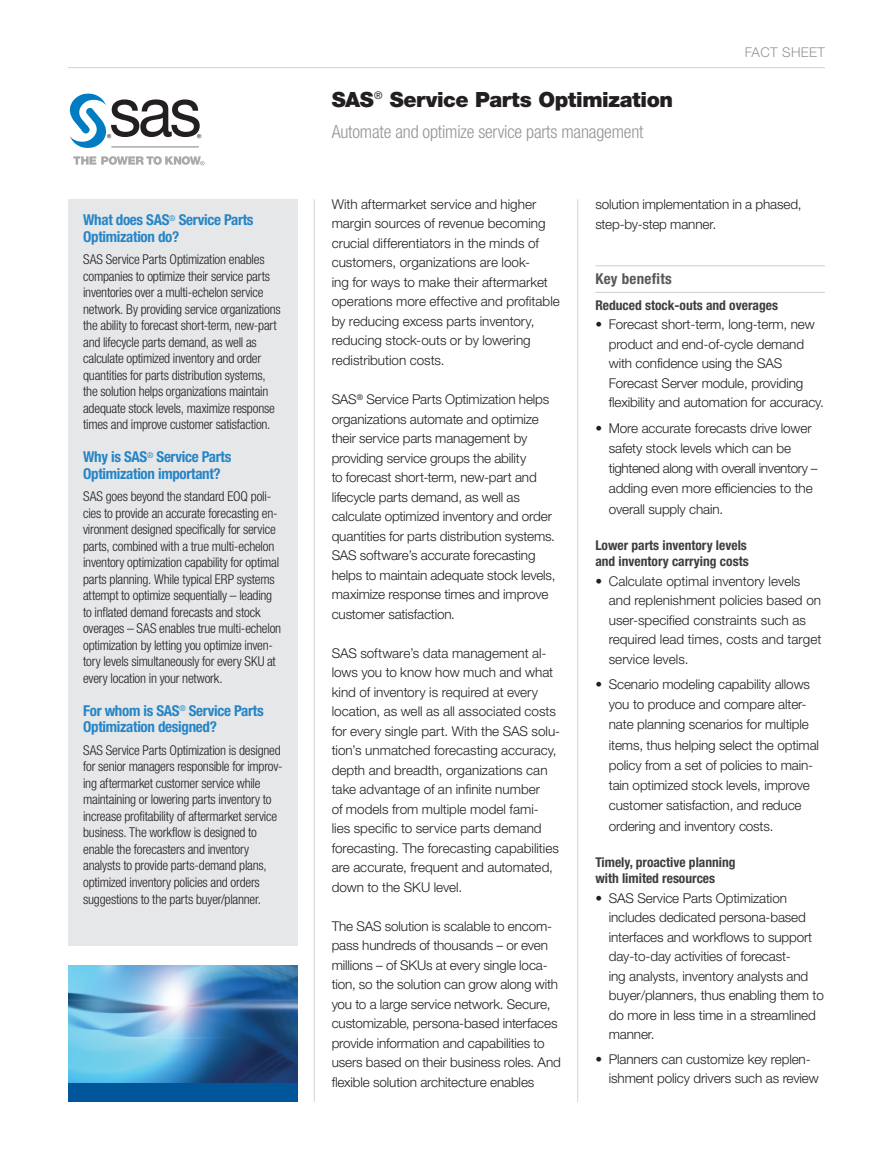
<style>
.page{position:relative;width:893px;height:1170px;background:#fff}
.page>*{position:absolute;margin:0;border:0;box-sizing:border-box;transform-origin:0 0}
.Headline__Page_1{font:900 21px "Helvetica Neue LT Std";letter-spacing:-.02em;color:#231f20}
.kicker_after_Headl{font:300 condensed 18px "Helvetica Neue LT Std";letter-spacing:-.01em;color:#939598}
.Sidebar_Subhd_1__Blu{font:700 condensed 15px/16.5px "Helvetica Neue LT Std";letter-spacing:-.02em;color:#2585c6}
.Subhd1__body_black{font:700 condensed 15px "Helvetica Neue LT Std";letter-spacing:.02em;color:#57585a}
.Body{font:300 13.5px/19.5px "Helvetica Neue LT Std";letter-spacing:-.01em;color:#231f20}
.Sidebar_body_text{font:300 condensed 13.5px/16.5px "Helvetica Neue LT Std";letter-spacing:-.015em;color:#231f20}
.Bullet_lists__Body{font:300 13.5px/19.5px "Helvetica Neue LT Std";letter-spacing:-.01em;color:#231f20}
.Bullet_lists__LastBu{font:300 13.5px/20.2px "Helvetica Neue LT Std";letter-spacing:-.01em;color:#231f20}
.Subhd2__Body{font:700 condensed 13.5px/16.5px "Helvetica Neue LT Std";color:#3e3e3f}
.t1{font:300 13.5px "Helvetica Neue LT Std";letter-spacing:.02em;color:#939598}
</style>
<div class="page">
<hr style="left:68px;top:67px;width:757px;height:1px;background:#d1d2d4">
<hr style="left:314px;top:199px;width:1px;height:902px;background:#d1d2d4">
<hr style="left:577px;top:199px;width:1px;height:902px;background:#d1d2d4">
<div style="left:68px;top:199px;width:230px;height:746px;background:#e6e7e9"></div>
<img style="left:68px;top:965px;width:230px;height:117px">
<div style="left:68px;top:1082px;width:230px;height:19px;background:#01559b"></div>
<hr style="left:595px;top:265px;width:230px;height:1px;background:#d1d2d4">
<hr style="left:595px;top:292px;width:230px;height:1px;background:#d1d2d4">
<svg style="left:73px;top:156px;width:132px;height:9px"></svg>
<svg style="left:69px;top:93px;width:132px;height:55px"></svg>
<hr style="left:111px;top:146px;width:88px;height:1px;background:#808285">
<p class="Sidebar_Subhd_1__Blu" style="left:83px;top:211px;width:172px">What does SAS<sup>®</sup> Service Parts<br>Optimization do?</p>
<p class="Sidebar_body_text" style="left:83px;top:251px;width:199px">SAS Service Parts Optimization enables companies to optimize their service parts inventories over a multi-echelon service network. By providing service organizations the ability to forecast short-term, new-part and lifecycle parts demand, as well as calculate optimized inventory and order quantities for parts distribution systems, the solution helps organizations maintain adequate stock levels, maximize response times and improve customer satisfaction.</p>
<p class="Sidebar_Subhd_1__Blu" style="left:83px;top:448px;width:150px">Why is SAS<sup>®</sup> Service Parts<br>Optimization important?</p>
<p class="Sidebar_body_text" style="left:83px;top:488px;width:200px">SAS goes beyond the standard EOQ poli&shy;cies to provide an accurate forecasting en&shy;vironment designed specifically for service parts, combined with a true multi-echelon inventory optimization capability for optimal parts planning. While typical ERP systems attempt to optimize sequentially – leading to inflated demand forecasts and stock overages – SAS enables true multi-echelon optimization by letting you optimize inven&shy;tory levels simultaneously for every SKU at every location in your network.</p>
<p class="Sidebar_Subhd_1__Blu" style="left:83px;top:702px;width:182px">For whom is SAS<sup>®</sup> Service Parts<br>Optimization designed?</p>
<p class="Sidebar_body_text" style="left:83px;top:741px;width:201px">SAS Service Parts Optimization is designed for senior managers responsible for improv&shy;ing aftermarket customer service while maintaining or lowering parts inventory to increase profitability of aftermarket service business. The workflow is designed to enable the forecasters and inventory analysts to provide parts-demand plans, optimized inventory policies and orders suggestions to the parts buyer/planner.</p>
<p class="Headline__Page_1" style="left:332px;top:87px;width:343px">SAS<sup>®</sup> Service Parts Optimization</p>
<p class="kicker_after_Headl" style="left:332px;top:122px;width:313px">Automate and optimize service parts management</p>
<p class="t1" style="left:745px;top:44px;width:82px">FACT SHEET</p>
<p class="Body" style="left:332px;top:194px;width:230px">With aftermarket service and higher margin sources of revenue becoming crucial differentiators in the minds of customers, organizations are look-<br>ing for ways to make their aftermarket operations more effective and profitable by reducing excess parts inventory, reducing stock-outs or by lowering redistribution costs.</p>
<p class="Body" style="left:332px;top:389px;width:225px">SAS<sup>®</sup> Service Parts Optimization helps organizations automate and optimize their service parts management by providing service groups the ability<br>to forecast short-term, new-part and lifecycle parts demand, as well as calculate optimized inventory and order quantities for parts distribution systems.<br>SAS software’s accurate forecasting helps to maintain adequate stock levels, maximize response times and improve customer satisfaction.</p>
<p class="Body" style="left:332px;top:642px;width:230px">SAS software’s data management al&shy;lows you to know how much and what kind of inventory is required at every location, as well as all associated costs for every single part. With the SAS solu&shy;tion’s unmatched forecasting accuracy, depth and breadth, organizations can take advantage of an infinite number<br>of models from multiple model fami&shy;lies specific to service parts demand forecasting. The forecasting capabilities are accurate, frequent and automated, down to the SKU level.</p>
<p class="Body" style="left:332px;top:915px;width:231px">The SAS solution is scalable to encom&shy;pass hundreds of thousands – or even millions – of SKUs at every single loca&shy;tion, so the solution can grow along with you to a large service network. Secure, customizable, persona-based interfaces provide information and capabilities to users based on their business roles. And flexible solution architecture enables</p>
<p class="Body" style="left:595px;top:194px;width:208px">solution implementation in a phased, step-by-step manner.</p>
<p class="Subhd1__body_black" style="left:595px;top:270px;width:78px">Key benefits</p>
<p class="Subhd2__Body" style="left:595px;top:296px;width:184px">Reduced stock-outs and overages</p>
<p class="Bullet_lists__Body" style="left:609px;top:314px;width:217px;text-indent:-14px">• Forecast short-term, long-term, new product and end-of-cycle demand with confidence using the SAS Forecast Server module, providing flexibility and automation for accuracy.</p>
<p class="Bullet_lists__LastBu" style="left:609px;top:417px;width:210px;text-indent:-14px">• More accurate forecasts drive lower safety stock levels which can be tightened along with overall inventory – adding even more efficiencies to the overall supply chain.</p>
<p class="Subhd2__Body" style="left:595px;top:536px;width:155px">Lower parts inventory levels and inventory carrying costs</p>
<p class="Bullet_lists__Body" style="left:609px;top:571px;width:214px;text-indent:-14px">• Calculate optimal inventory levels and replenishment policies based on user-specified constraints such as required lead times, costs and target service levels.</p>
<p class="Bullet_lists__LastBu" style="left:609px;top:673px;width:212px;text-indent:-14px">• Scenario modeling capability allows you to produce and compare alter&shy;nate planning scenarios for multiple items, thus helping select the optimal policy from a set of policies to main&shy;tain optimized stock levels, improve customer satisfaction, and reduce ordering and inventory costs.</p>
<p class="Subhd2__Body" style="left:595px;top:853px;width:142px">Timely, proactive planning with limited resources</p>
<p class="Bullet_lists__Body" style="left:609px;top:887px;width:217px;text-indent:-14px">• SAS Service Parts Optimization includes dedicated persona-based interfaces and workflows to support day-to-day activities of forecast-<br>ing analysts, inventory analysts and buyer/planners, thus enabling them to do more in less time in a streamlined manner.</p>
<p class="Bullet_lists__Body" style="left:609px;top:1048px;width:211px;text-indent:-14px">• Planners can customize key replen&shy;ishment policy drivers such as review</p>
</div>
